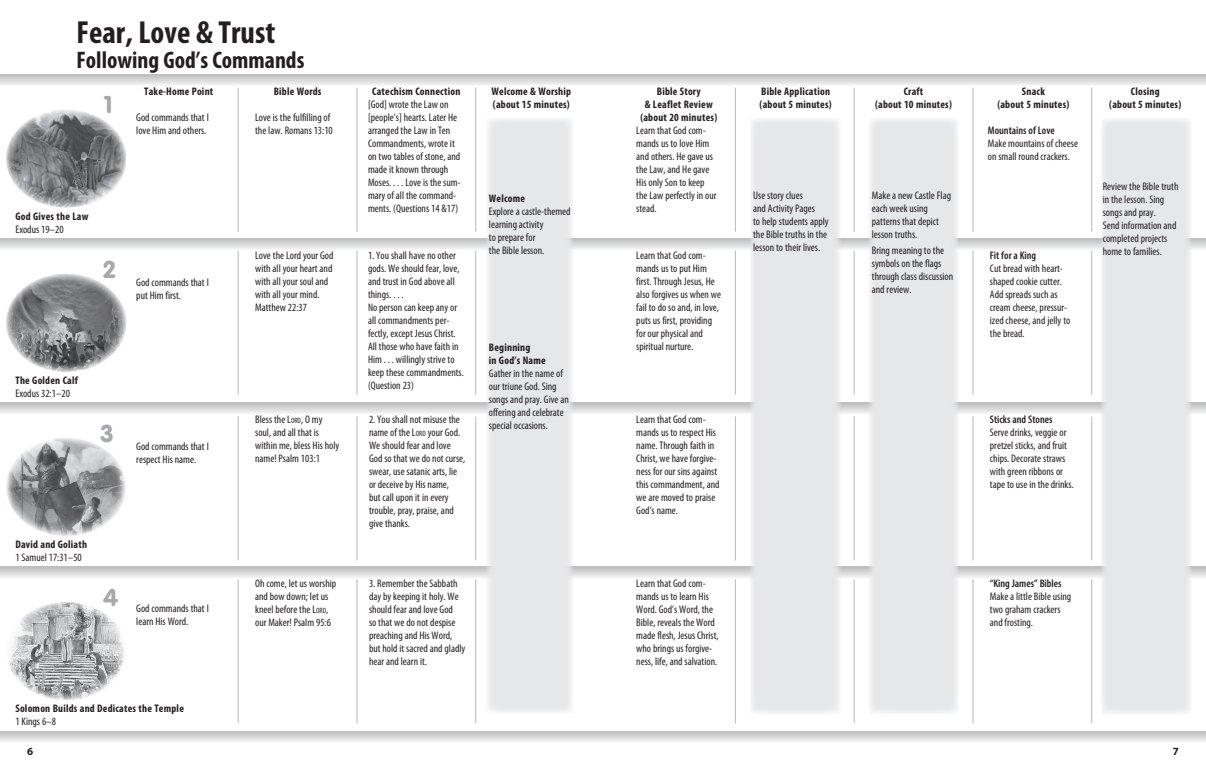
<style>
.page{position:relative;width:1206px;height:783px;background:#fff}
.page>*{position:absolute;margin:0;border:0;box-sizing:border-box;transform-origin:0 0}
.ct{font:700 condensed 32px "Myriad Pro";color:#231f20}
.ct-2{font:700 condensed 24px "Myriad Pro";color:#231f20}
.bodylast{font:900 24px "VAG Rounded Std";color:#a8a9ad}
.body4{font:condensed 11px/13px "Myriad Pro";color:#231f20}
.t1{font:700 condensed 11px/13px "Myriad Pro";letter-spacing:.02em;color:#231f20;text-align:center}
.body4last{font:condensed 11px/13px "Myriad Pro";color:#231f20}
.body4-2{font:600 condensed 11px "Myriad Pro";color:#231f20}
.t2{font:700 11px "Myriad Pro";color:#231f20}
.s1{font-style:inherit}
.s2{font-size:7.7px}
.s3{font-weight:600}
</style>
<div class="page">
<svg style="left:0;top:239px;width:1206px;height:11px"></svg>
<svg style="left:0;top:403px;width:1206px;height:11px"></svg>
<svg style="left:0;top:567px;width:1206px;height:11px;background:#d8d8d9"></svg>
<div style="left:487px;top:118px;width:87px;height:596px;background:#e6e7e9"></div>
<div style="left:750px;top:118px;width:90px;height:596px;background:#e6e7e9"></div>
<div style="left:868px;top:118px;width:91px;height:596px;background:#e6e7e9"></div>
<div style="left:1101px;top:118px;width:90px;height:596px;background:#e6e7e9"></div>
<svg style="left:0;top:731px;width:1206px;height:11px;background:#d7d7d8"></svg>
<hr style="left:735px;top:88px;width:1px;height:144px;background:#231f20">
<hr style="left:735px;top:251px;width:1px;height:144px;background:#231f20">
<hr style="left:735px;top:416px;width:1px;height:144px;background:#231f20">
<hr style="left:735px;top:579px;width:1px;height:144px;background:#231f20">
<hr style="left:238px;top:88px;width:1px;height:144px;background:#231f20">
<hr style="left:854px;top:88px;width:1px;height:144px;background:#231f20">
<hr style="left:238px;top:251px;width:1px;height:144px;background:#231f20">
<hr style="left:854px;top:251px;width:1px;height:144px;background:#231f20">
<hr style="left:238px;top:416px;width:1px;height:144px;background:#231f20">
<hr style="left:854px;top:416px;width:1px;height:144px;background:#231f20">
<hr style="left:238px;top:579px;width:1px;height:144px;background:#231f20">
<hr style="left:854px;top:579px;width:1px;height:144px;background:#231f20">
<hr style="left:356px;top:88px;width:1px;height:144px;background:#231f20">
<hr style="left:972px;top:88px;width:1px;height:144px;background:#231f20">
<hr style="left:356px;top:251px;width:1px;height:144px;background:#231f20">
<hr style="left:972px;top:251px;width:1px;height:144px;background:#231f20">
<hr style="left:356px;top:416px;width:1px;height:144px;background:#231f20">
<hr style="left:972px;top:416px;width:1px;height:144px;background:#231f20">
<hr style="left:356px;top:579px;width:1px;height:144px;background:#231f20">
<hr style="left:972px;top:579px;width:1px;height:144px;background:#231f20">
<hr style="left:475px;top:88px;width:1px;height:144px;background:#231f20">
<hr style="left:1091px;top:88px;width:1px;height:144px;background:#231f20">
<hr style="left:475px;top:251px;width:1px;height:144px;background:#231f20">
<hr style="left:1091px;top:251px;width:1px;height:144px;background:#231f20">
<hr style="left:475px;top:416px;width:1px;height:144px;background:#231f20">
<hr style="left:1091px;top:416px;width:1px;height:144px;background:#231f20">
<hr style="left:475px;top:579px;width:1px;height:144px;background:#231f20">
<hr style="left:1091px;top:579px;width:1px;height:144px;background:#231f20">
<svg style="left:0;top:74px;width:1206px;height:11px;background:#d6d6d6"></svg>
<img style="left:6px;top:110px;width:121px;height:98px">
<img style="left:6px;top:438px;width:120px;height:98px">
<img style="left:9px;top:602px;width:115px;height:98px">
<img style="left:6px;top:274px;width:121px;height:98px">
<p class="ct" style="left:77px;top:15px;width:200px">Fear, Love &amp; Trust</p>
<p class="ct-2" style="left:77px;top:47px;width:229px">Following God’s Commands</p>
<p class="bodylast" style="left:104px;top:90px;width:9px">1</p>
<p class="t1" style="left:144px;top:85px;width:71px">Take-Home Point</p>
<p class="body4" style="left:136px;top:111px;width:74px">God commands that I love Him and others.</p>
<p class="t1" style="left:15px;top:210px;width:74px">God Gives the Law</p>
<p class="body4" style="left:15px;top:223px;width:50px">Exodus 19–20</p>
<p class="bodylast" style="left:104px;top:255px;width:13px">2</p>
<p class="body4" style="left:136px;top:276px;width:74px">God commands that I put Him first.</p>
<p class="t1" style="left:15px;top:374px;width:64px">The Golden Calf</p>
<p class="body4" style="left:15px;top:387px;width:56px">Exodus 32:1–20</p>
<p class="bodylast" style="left:101px;top:419px;width:14px">3</p>
<p class="body4" style="left:136px;top:440px;width:74px">God commands that I respect His name.</p>
<p class="t1" style="left:15px;top:538px;width:73px">David and Goliath</p>
<p class="body4" style="left:15px;top:551px;width:68px">1 Samuel 17:31–50</p>
<p class="bodylast" style="left:104px;top:583px;width:16px">4</p>
<p class="body4" style="left:136px;top:602px;width:74px">God commands that I learn His Word.</p>
<p class="t1" style="left:15px;top:702px;width:170px">Solomon Builds and Dedicates the Temple</p>
<p class="body4" style="left:15px;top:715px;width:42px">1 Kings 6–8</p>
<p class="t1" style="left:274px;top:85px;width:49px">Bible Words</p>
<p class="body4" style="left:255px;top:111px;width:79px">Love is the fulfilling of the law. Romans 13:10</p>
<p class="body4" style="left:255px;top:249px;width:80px">Love the Lord your God with all your heart and with all your soul and with all your mind.<br>Matthew 22:37</p>
<p class="body4" style="left:255px;top:413px;width:86px">Bless the <span class="s1">L</span><span class="s2">ORD</span>, O my soul, and all that is within me, bless His holy name! Psalm 103:1</p>
<p class="body4" style="left:255px;top:578px;width:83px">Oh come, let us worship and bow down; let us kneel before the <span class="s1">L</span><span class="s2">ORD</span>, our Maker! Psalm 95:6</p>
<p class="t1" style="left:372px;top:85px;width:90px">Catechism Connection</p>
<p class="body4" style="left:368px;top:98px;width:94px">[God] wrote the Law on [people’s] hearts. Later He arranged the Law in Ten<br>Commandments, wrote it on two tables of stone, and made it known through<br>Moses. . . . Love is the sum&shy;mary of all the command&shy;ments. (Questions 14 &amp;17)</p>
<p class="body4" style="left:368px;top:249px;width:93px">1. You shall have no other gods. We should fear, love, and trust in God above all things. . . .</p>
<p class="body4" style="left:368px;top:301px;width:97px">No person can keep any or all commandments per&shy;fectly, except Jesus Christ.<br>All those who have faith in<br>Him . . . willingly strive to keep these commandments. (Question 23)</p>
<p class="body4" style="left:369px;top:413px;width:98px">2. You shall not misuse the name of the L<span class="s2">ORD</span> your God.<br>We should fear and love<br>God so that we do not curse, swear, use satanic arts, lie or deceive by His name,<br>but call upon it in every trouble, pray, praise, and give thanks.</p>
<p class="body4" style="left:369px;top:578px;width:98px">3. Remember the Sabbath day by keeping it holy. We should fear and love God<br>so that we do not despise preaching and His Word, but hold it sacred and gladly hear and learn it.</p>
<p class="t1" style="left:492px;top:85px;width:81px;text-align:left">Welcome &amp; Worship (about 15 minutes)</p>
<p class="t1" style="left:489px;top:192px;width:38px">Welcome</p>
<p class="body4" style="left:489px;top:205px;width:83px">Explore a castle-themed learning activity<br>to prepare for<br>the Bible lesson.</p>
<p class="t1" style="left:489px;top:341px;width:58px;text-align:left">Beginning<br>in God’s Name</p>
<p class="body4" style="left:489px;top:367px;width:82px">Gather in the name of our triune God. Sing songs and pray. Give an offering and celebrate special occasions.</p>
<p class="t1" style="left:640px;top:85px;width:78px">Bible Story<br>&amp; Leaflet Review (about 20 minutes)</p>
<p class="body4" style="left:636px;top:124px;width:82px">Learn that God com&shy;mands us to love Him and others. He gave us the Law, and He gave<br>His only Son to keep the Law perfectly in our stead.</p>
<p class="body4" style="left:636px;top:249px;width:86px">Learn that God com&shy;mands us to put Him first. Through Jesus, He also forgives us when we fail to do so and, in love, puts us first, providing for our physical and spiritual nurture.</p>
<p class="body4" style="left:636px;top:413px;width:85px">Learn that God com&shy;mands us to respect His name. Through faith in<br>Christ, we have forgive&shy;ness for our sins against this commandment, and we are moved to praise<br>God’s name.</p>
<p class="body4" style="left:636px;top:578px;width:84px">Learn that God com&shy;mands us to learn His<br>Word. God’s Word, the<br>Bible, reveals the Word made flesh, Jesus Christ, who brings us forgive&shy;ness, life, and salvation.</p>
<p class="t1" style="left:760px;top:85px;width:73px;text-align:left">Bible Application (about 5 minutes)</p>
<p class="t1" style="left:875px;top:85px;width:78px">Craft<br>(about 10 minutes)</p>
<p class="body4" style="left:753px;top:189px;width:77px">Use story clues<br>and Activity Pages<br>to help students apply the Bible truths in the lesson to their lives.</p>
<p class="body4last" style="left:872px;top:189px;width:81px">Make a new Castle Flag each week using patterns that depict lesson truths.</p>
<p class="body4" style="left:872px;top:244px;width:83px">Bring meaning to the symbols on the flags through class discussion and review.</p>
<p class="t1" style="left:997px;top:85px;width:73px">Snack<br>(about 5 minutes)</p>
<p class="body4" style="left:988px;top:124px;width:92px"><span class="s3">Mountains of Love<br></span>Make mountains of cheese on small round crackers.</p>
<p class="body4" style="left:990px;top:249px;width:82px"><span class="s3">Fit for a King<br></span>Cut bread with heart&shy;shaped cookie cutter.<br>Add spreads such as cream cheese, pressur&shy;ized cheese, and jelly to the bread.</p>
<p class="t1" style="left:1109px;top:85px;width:73px">Closing<br>(about 5 minutes)</p>
<p class="body4" style="left:1103px;top:180px;width:77px">Review the Bible truth in the lesson. Sing songs and pray.<br>Send information and completed projects home to families.</p>
<p class="body4-2" style="left:990px;top:413px;width:64px">Sticks and Stones</p>
<p class="body4" style="left:990px;top:426px;width:85px">Serve drinks, veggie or pretzel sticks, and fruit chips. Decorate straws with green ribbons or tape to use in the drinks.</p>
<p class="body4-2" style="left:990px;top:577px;width:73px">“King James” Bibles</p>
<p class="body4" style="left:990px;top:591px;width:83px">Make a little Bible using two graham crackers and frosting.</p>
<p class="t2" style="left:27px;top:744px;width:8px">6</p>
<p class="t2" style="left:1173px;top:744px;width:8px">7</p>
</div>
